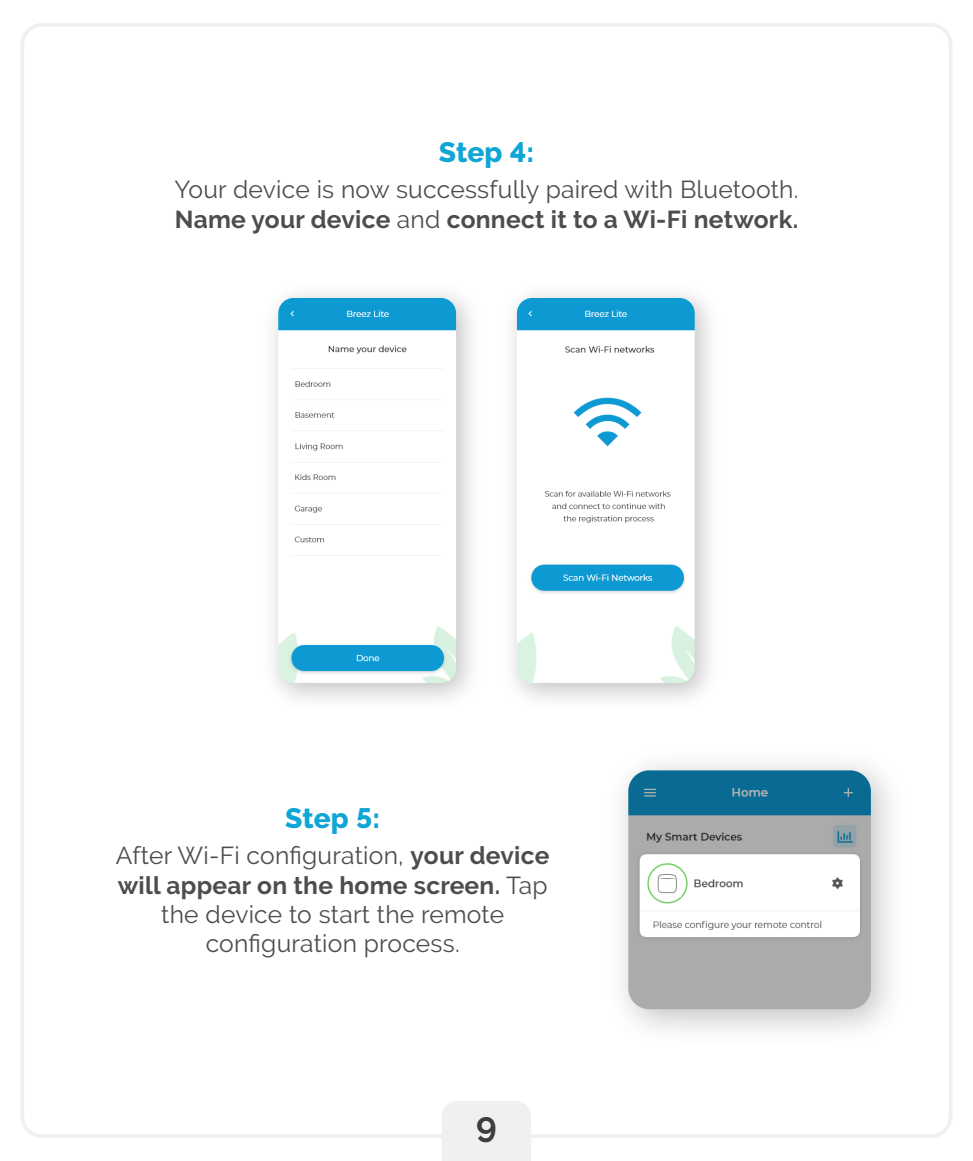
<style>
.page{position:relative;width:973px;height:1161px;background:#fff}
.page>*{position:absolute;margin:0;border:0;box-sizing:border-box;transform-origin:0 0}
.t1{font:700 35px "Raleway";color:#3e3e3f}
.t2{font:800 28px "Raleway";letter-spacing:.005em;color:#0fa6d5}
.t3{font:24.5px/29.4px "Raleway";letter-spacing:.01em;color:#4d4d4e}
.s1{font-weight:700}
</style>
<div class="page">
<div style="left:442px;top:1101px;width:89px;height:60px;background:#f0eff1"></div>
<img style="left:621px;top:763px;width:270px;height:268px">
<img style="left:628px;top:770px;width:242px;height:239px">
<img style="left:278px;top:298px;width:178px;height:385px">
<img style="left:512px;top:293px;width:198px;height:407px">
<img style="left:517px;top:298px;width:177px;height:385px">
<p class="t2" style="left:438px;top:136px;width:97px">Step 4:</p>
<p class="t3" style="left:174px;top:175px;width:625px">Your device is now successfully paired with Bluetooth.<br><span class="s1">Name your device</span> and <span class="s1">connect it to a Wi-Fi network.</span></p>
<p class="t2" style="left:285px;top:802px;width:96px">Step 5:</p>
<p class="t3" style="left:116px;top:841px;width:435px;text-align:center">After Wi-Fi configuration, <span class="s1">your device will appear on the home screen.</span> Tap the device to start the remote configuration process.</p>
<h1 class="t1" style="left:475px;top:1109px;width:23px">9</h1>
</div>
